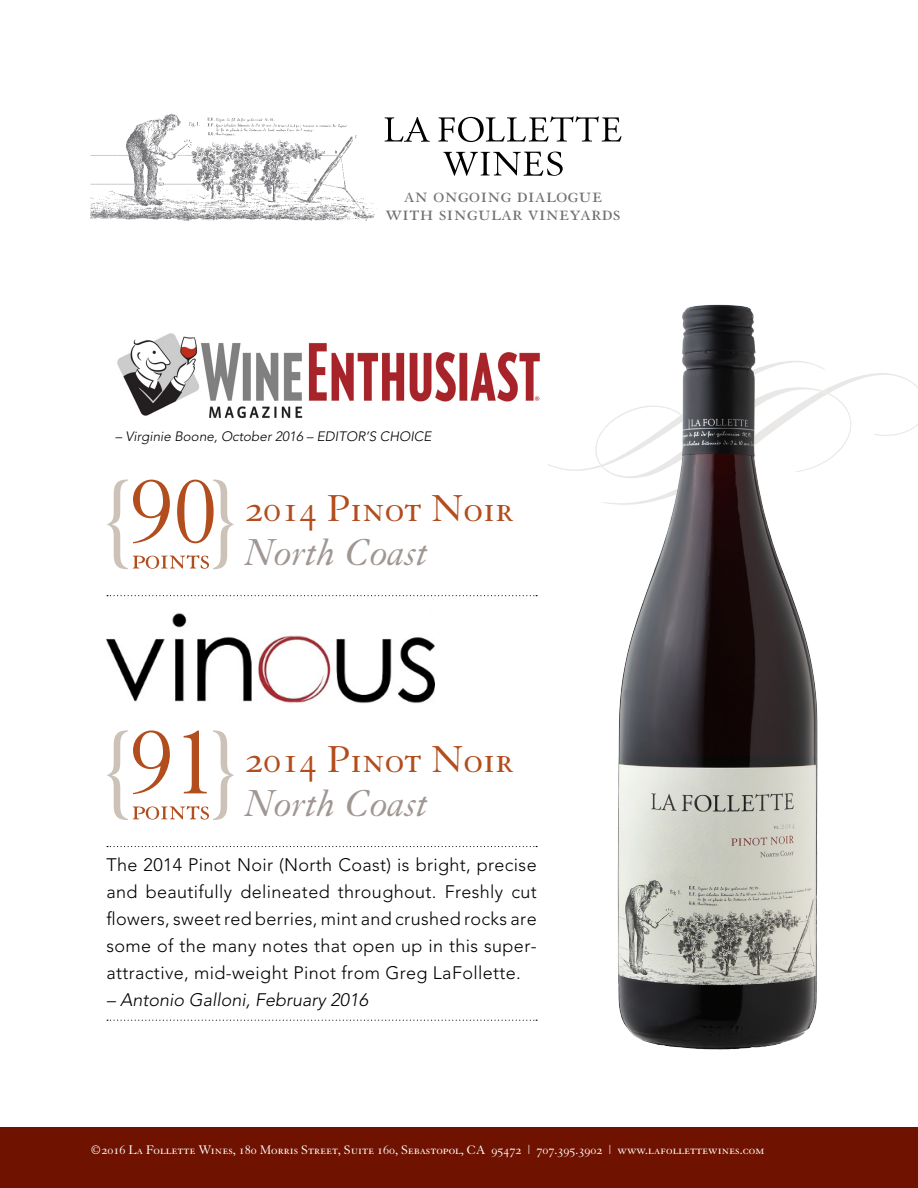
<style>
.page{position:relative;width:918px;height:1188px;background:#fff}
.page>*{position:absolute;margin:0;border:0;box-sizing:border-box;transform-origin:0 0}
.t1{font:98.1px "Granjon";color:#b24d1d}
.t2{font:40.8px "Granjon SC";color:#b24d1d}
.t3{font:italic 40.8px "Granjon";color:#a09793}
.t4{font:23.85px/17.9px "Granjon SC";color:#717073;text-align:center}
.t5{font:300 18px/27px "Avenir";letter-spacing:.02em;color:#000;text-align:justify}
.t6{font:italic 300 18px "Avenir";color:#000}
.t7{font:13.5px "Granjon SC";color:#fff}
.t8{font:italic 300 13.5px "Avenir";color:#000}
.s1{font-style:inherit}
</style>
<div class="page">
<img style="left:91px;top:113px;width:294px;height:108px">
<svg style="left:438px;top:116px;width:183px;height:26px"></svg>
<svg style="left:385px;top:117px;width:45px;height:25px"></svg>
<svg style="left:443px;top:152px;width:120px;height:24px"></svg>
<div style="left:0;top:1127px;width:918px;height:61px;background:#6f1200"></div>
<svg style="left:548px;top:367px;width:370px;height:136px"></svg>
<img style="left:605px;top:304px;width:216px;height:746px">
<svg style="left:107px;top:846px;width:430px;height:1px"></svg>
<svg style="left:107px;top:595px;width:430px;height:1px"></svg>
<svg style="left:107px;top:730px;width:127px;height:90px"></svg>
<svg style="left:107px;top:480px;width:127px;height:89px"></svg>
<svg style="left:107px;top:1020px;width:430px;height:1px"></svg>
<img style="left:107px;top:613px;width:327px;height:91px">
<img style="left:117px;top:333px;width:423px;height:86px">
<h3 class="t4" style="left:385px;top:187px;width:237px">an ongoing dialogue with singular vineyards</h3>
<p class="t8" style="left:115px;top:429px;width:318px">– Virginie Boone, October 2016 – EDITOR’S CHOICE</p>
<h1 class="t1" style="left:130px;top:460px;width:89px">90</h1>
<h2 class="t2" style="left:245px;top:487px;width:270px">2014 Pinot Noir</h2>
<h2 class="t3" style="left:245px;top:531px;width:185px"><span class="s1">N</span>orth Coast</h2>
<h1 class="t1" style="left:130px;top:711px;width:89px">91</h1>
<h2 class="t2" style="left:245px;top:738px;width:270px">2014 Pinot Noir</h2>
<h2 class="t3" style="left:245px;top:782px;width:185px"><span class="s1">N</span>orth Coast</h2>
<p class="t5" style="left:106px;top:852px;width:432px">The 2014 Pinot Noir (North Coast) is bright, precise and beautifully delineated throughout. Freshly cut flowers, sweet red berries, mint and crushed rocks are some of the many notes that open up in this super&shy;attractive, mid-weight Pinot from Greg LaFollette.</p>
<p class="t6" style="left:106px;top:990px;width:263px">– Antonio Galloni, February 2016</p>
<p class="t7" style="left:91px;top:1143px;width:676px">©2016 La Follette Wines, 180 Morris Street, Suite 160, Sebastopol, CA 95472 | 707.395.3902 | www.lafollettewines.com</p>
</div>
